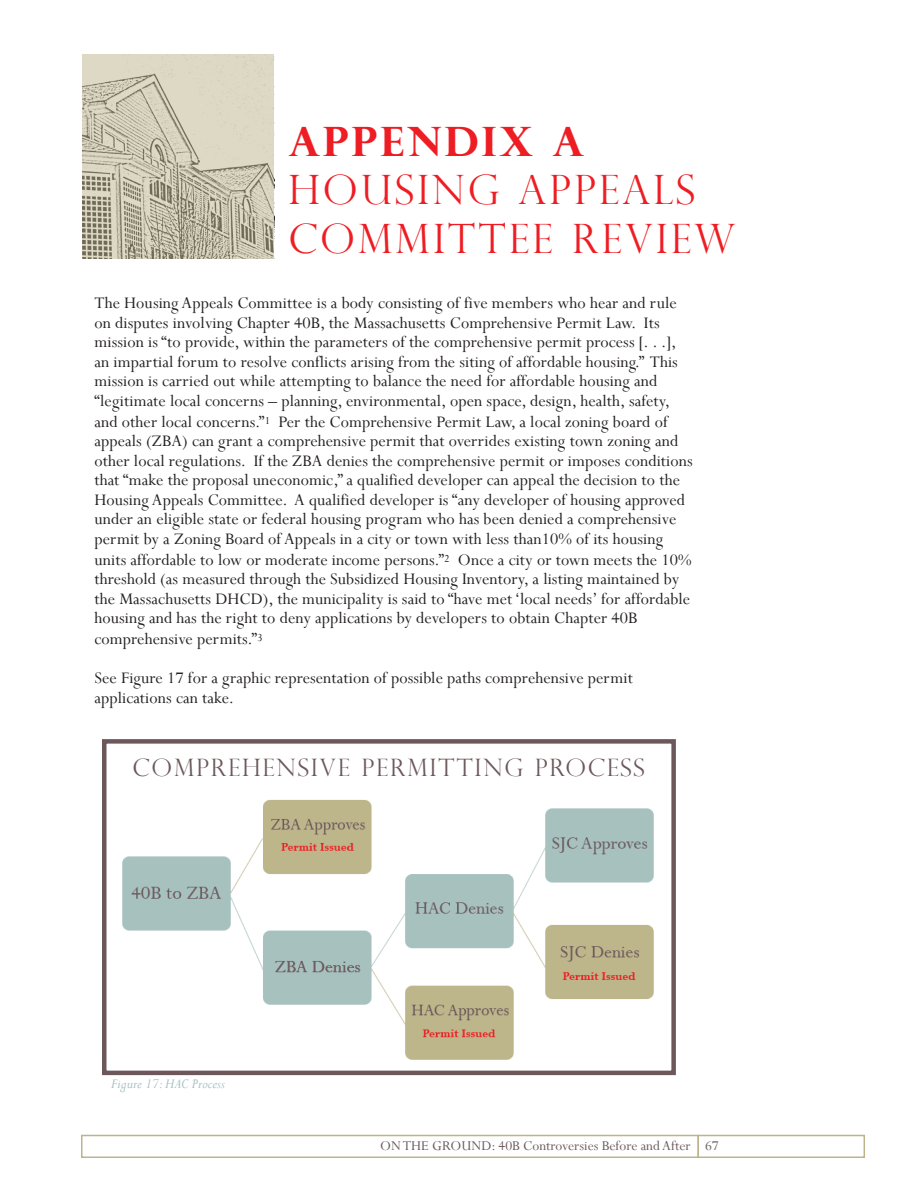
<style>
.page{position:relative;width:918px;height:1188px;background:#fff}
.page>*{position:absolute;margin:0;border:0;box-sizing:border-box;transform-origin:0 0}
.t1{font:300 40.5px/48.6px "Perpetua Titling";letter-spacing:.07em;color:#ee1d23}
.t2{font:700 40.5px "Perpetua Titling";letter-spacing:.07em;color:#ee1d23}
.t3{font:300 24px "Perpetua Titling";letter-spacing:.07em;color:#6c585b}
.t4{font:18px/19.8px "Perpetua";letter-spacing:.005em;color:#231f20}
.t5{font:15px "Perpetua";color:#6c585b}
.t6{font:italic 15px "Perpetua";letter-spacing:.005em;color:#a5c0c0}
</style>
<div class="page">
<div style="left:698px;top:1135px;width:167px;height:23px;border:2px solid #beb48b"></div>
<div style="left:81px;top:1135px;width:618px;height:23px;border:2px solid #beb48b"></div>
<svg style="left:83px;top:54px;width:191px;height:204px;background:#c9c4b0"></svg>
<img style="left:122px;top:799px;width:532px;height:261px">
<div style="left:102px;top:739px;width:574px;height:336px;border:4px solid #6c585b"></div>
<h1 class="t2" style="left:288px;top:116px;width:298px">APPENDIX A</h1>
<h1 class="t1" style="left:288px;top:165px;width:449px">HOUSING APPEALS<br>COMMITTEE REVIEW</h1>
<p class="t4" style="left:94px;top:293px;width:600px">The Housing Appeals Committee is a body consisting of five members who hear and rule on disputes involving Chapter 40B, the Massachusetts Comprehensive Permit Law. Its mission is “to provide, within the parameters of the comprehensive permit process [. . .], an impartial forum to resolve conflicts arising from the siting of affordable housing.” This mission is carried out while attempting to balance the need for affordable housing and “legitimate local concerns – planning, environmental, open space, design, health, safety, and other local concerns.”<sup>1</sup> Per the Comprehensive Permit Law, a local zoning board of appeals (ZBA) can grant a comprehensive permit that overrides existing town zoning and other local regulations. If the ZBA denies the comprehensive permit or imposes conditions that “make the proposal uneconomic,” a qualified developer can appeal the decision to the Housing Appeals Committee. A qualified developer is “any developer of housing approved under an eligible state or federal housing program who has been denied a comprehensive permit by a Zoning Board of Appeals in a city or town with less than10% of its housing units affordable to low or moderate income persons.”<sup>2</sup> Once a city or town meets the 10% threshold (as measured through the Subsidized Housing Inventory, a listing maintained by the Massachusetts DHCD), the municipality is said to “have met ‘local needs’ for affordable housing and has the right to deny applications by developers to obtain Chapter 40B comprehensive permits.”<sup>3</sup></p>
<p class="t4" style="left:95px;top:668px;width:540px">See Figure 17 for a graphic representation of possible paths comprehensive permit applications can take.</p>
<h2 class="t3" style="left:133px;top:753px;width:514px">COMPREHENSIVE PERMITTING PROCESS</h2>
<p class="t6" style="left:111px;top:1074px;width:115px">Figure 17: HAC Process</p>
<p class="t5" style="left:380px;top:1136px;width:340px">ON THE GROUND: 40B Controversies Before and After 67</p>
</div>
